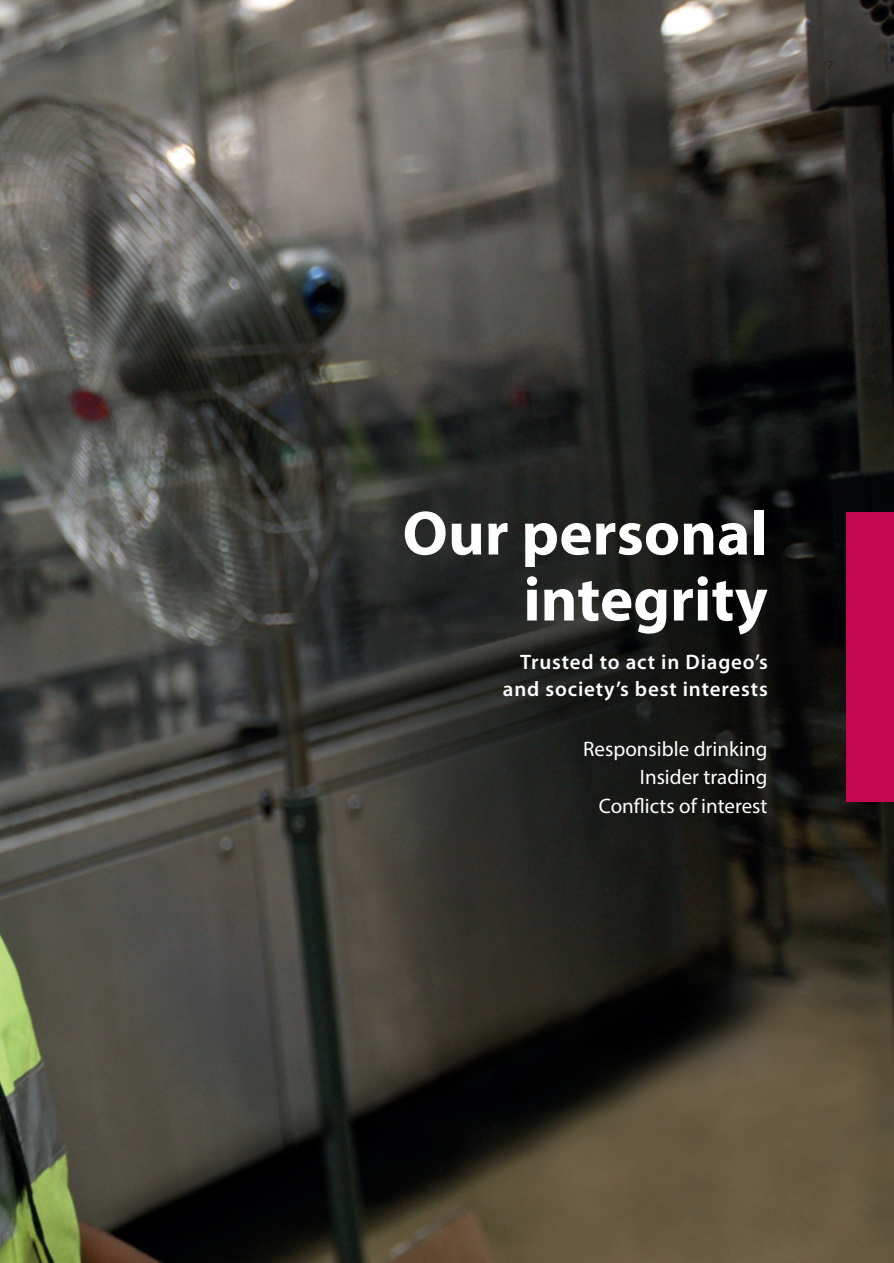
<style>
.page{position:relative;width:894px;height:1263px;background:#fff}
.page>*{position:absolute;margin:0;border:0;box-sizing:border-box;transform-origin:0 0}
.Contents{font:700 63px "Myriad Pro";color:#fff}
.t1{font:21px "Myriad Pro";color:#fff}
.Contents-2{font:600 21px/27px "Myriad Pro";letter-spacing:.04em;color:#fff;text-align:right}
</style>
<div class="page">
<img style="left:0;top:0;width:894px;height:1263px">
<div style="left:846px;top:512px;width:48px;height:290px;background:#c50750"></div>
<p class="Contents" style="left:403px;top:492px;width:367px">Our personal</p>
<p class="Contents" style="left:523px;top:558px;width:246px">integrity</p>
<p class="Contents-2" style="left:503px;top:649px;width:266px">Trusted to act in Diageo’s and society’s best interests</p>
<p class="t1" style="left:583px;top:736px;width:186px">Responsible drinking</p>
<p class="t1" style="left:640px;top:764px;width:129px">Insider trading</p>
<p class="t1" style="left:599px;top:792px;width:170px">Conflicts of interest</p>
</div>
